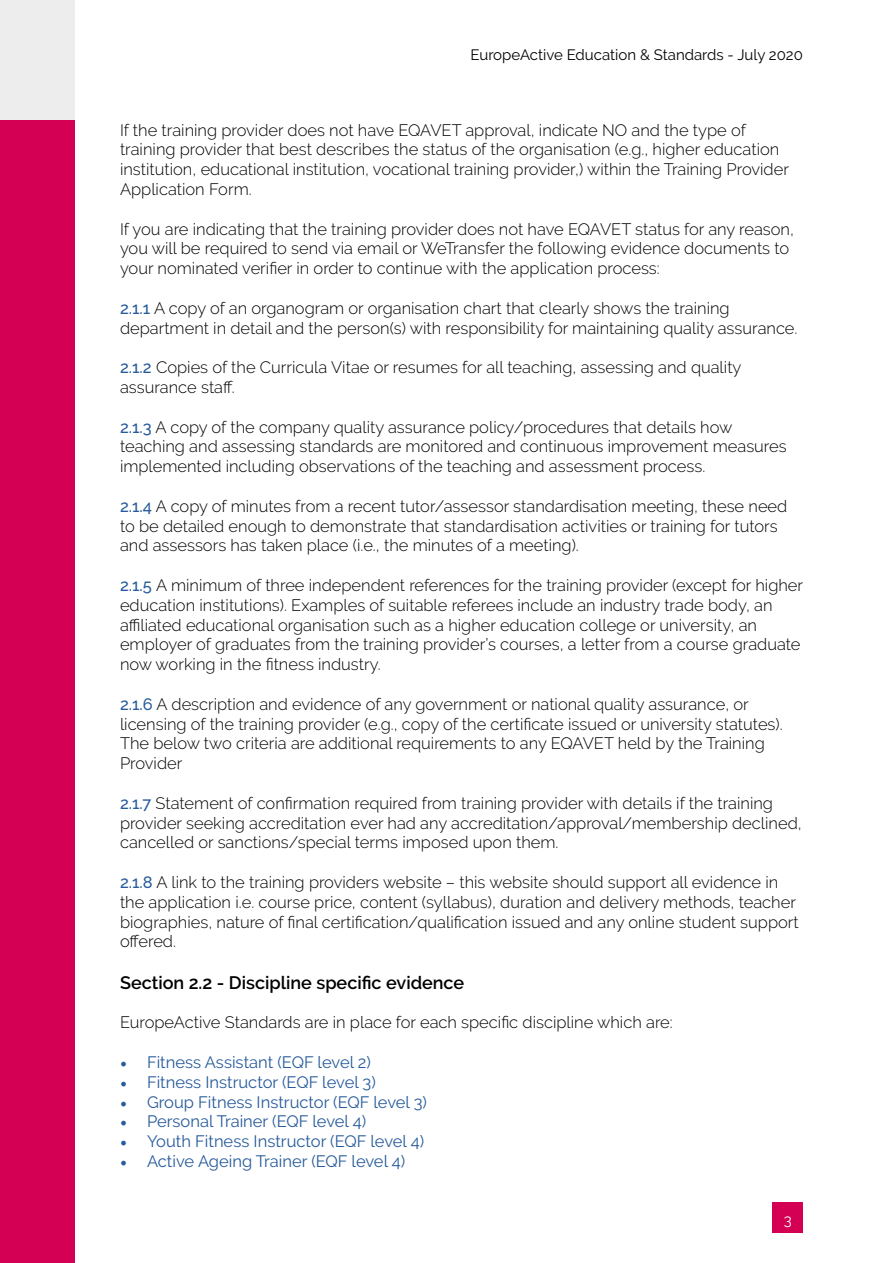
<style>
.page{position:relative;width:893px;height:1263px;background:#fff}
.page>*{position:absolute;margin:0;border:0;box-sizing:border-box;transform-origin:0 0}
.t1{font:600 18px "Raleway";color:#000}
.t2{font:300 16.5px/19.8px "Raleway";color:#000}
.t3{font:16.5px "Raleway";color:#275b9b}
.t4{font:15px "Raleway";color:#000}
.t5{font:15px "Raleway";color:#fff}
.s1{font-weight:500;color:#275b9b}
.s2{font-family:"Minion Pro";font-size:18px}
</style>
<div class="page">
<div style="left:0;top:120px;width:75px;height:1143px;background:#d40054"></div>
<div style="left:773px;top:1203px;width:30px;height:30px;background:#d40054"></div>
<div style="left:0;top:0;width:75px;height:120px;background:#ededed"></div>
<p class="t4" style="left:471px;top:46px;width:334px">EuropeActive Education &amp; Standards - July 2020</p>
<p class="t2" style="left:120px;top:120px;width:670px">If the training provider does not have EQAVET approval, indicate NO and the type of training provider that best describes the status of the organisation (e.g., higher education institution, educational institution, vocational training provider,) within the Training Provider Application Form.</p>
<p class="t2" style="left:120px;top:219px;width:675px">If you are indicating that the training provider does not have EQAVET status for any reason, you will be required to send via email or WeTransfer the following evidence documents to your nominated verifier in order to continue with the application process:</p>
<p class="t2" style="left:120px;top:298px;width:679px"><span class="s1">2.1.1</span> A copy of an organogram or organisation chart that clearly shows the training department in detail and the person(s) with responsibility for maintaining quality assurance.</p>
<p class="t2" style="left:120px;top:357px;width:623px"><span class="s1">2.1.2</span> Copies of the Curricula Vitae or resumes for all teaching, assessing and quality assurance staff.</p>
<p class="t2" style="left:120px;top:417px;width:668px"><span class="s1">2.1.3</span> A copy of the company quality assurance policy/procedures that details how teaching and assessing standards are monitored and continuous improvement measures implemented including observations of the teaching and assessment process.</p>
<p class="t2" style="left:120px;top:496px;width:669px"><span class="s1">2.1.4</span> A copy of minutes from a recent tutor/assessor standardisation meeting, these need to be detailed enough to demonstrate that standardisation activities or training for tutors and assessors has taken place (i.e., the minutes of a meeting).</p>
<p class="t2" style="left:120px;top:575px;width:685px"><span class="s1">2.1.5</span> A minimum of three independent references for the training provider (except for higher education institutions). Examples of suitable referees include an industry trade body, an affiliated educational organisation such as a higher education college or university, an employer of graduates from the training provider’s courses, a letter from a course graduate now working in the fitness industry.</p>
<p class="t2" style="left:120px;top:694px;width:664px"><span class="s1">2.1.6</span> A description and evidence of any government or national quality assurance, or licensing of the training provider (e.g., copy of the certificate issued or university statutes).<br>The below two criteria are additional requirements to any EQAVET held by the Training Provider</p>
<p class="t2" style="left:120px;top:793px;width:683px"><span class="s1">2.1.7</span> Statement of confirmation required from training provider with details if the training provider seeking accreditation ever had any accreditation/approval/membership declined, cancelled or sanctions/special terms imposed upon them.</p>
<p class="t2" style="left:120px;top:872px;width:680px"><span class="s1">2.1.8</span> A link to the training providers website – this website should support all evidence in the application i.e. course price, content (syllabus), duration and delivery methods, teacher biographies, nature of final certification/qualification issued and any online student support offered.</p>
<p class="t1" style="left:120px;top:972px;width:346px">Section 2.2 - Discipline specific evidence</p>
<p class="t2" style="left:120px;top:1013px;width:554px">EuropeActive Standards are in place for each specific discipline which are:</p>
<p class="t3" style="left:120px;top:1053px;width:252px"><span class="s2">•</span> Fitness Assistant (EQF level 2)</p>
<p class="t3" style="left:120px;top:1072px;width:257px"><span class="s2">•</span> Fitness Instructor (EQF level 3)</p>
<p class="t3" style="left:120px;top:1092px;width:308px"><span class="s2">•</span> Group Fitness Instructor (EQF level 3)</p>
<p class="t3" style="left:120px;top:1112px;width:248px"><span class="s2">•</span> Personal Trainer (EQF level 4)</p>
<p class="t3" style="left:120px;top:1132px;width:306px"><span class="s2">•</span> Youth Fitness Instructor (EQF level 4)</p>
<p class="t3" style="left:120px;top:1152px;width:287px"><span class="s2">•</span> Active Ageing Trainer (EQF level 4)</p>
<p class="t5" style="left:784px;top:1211px;width:10px">3</p>
</div>
